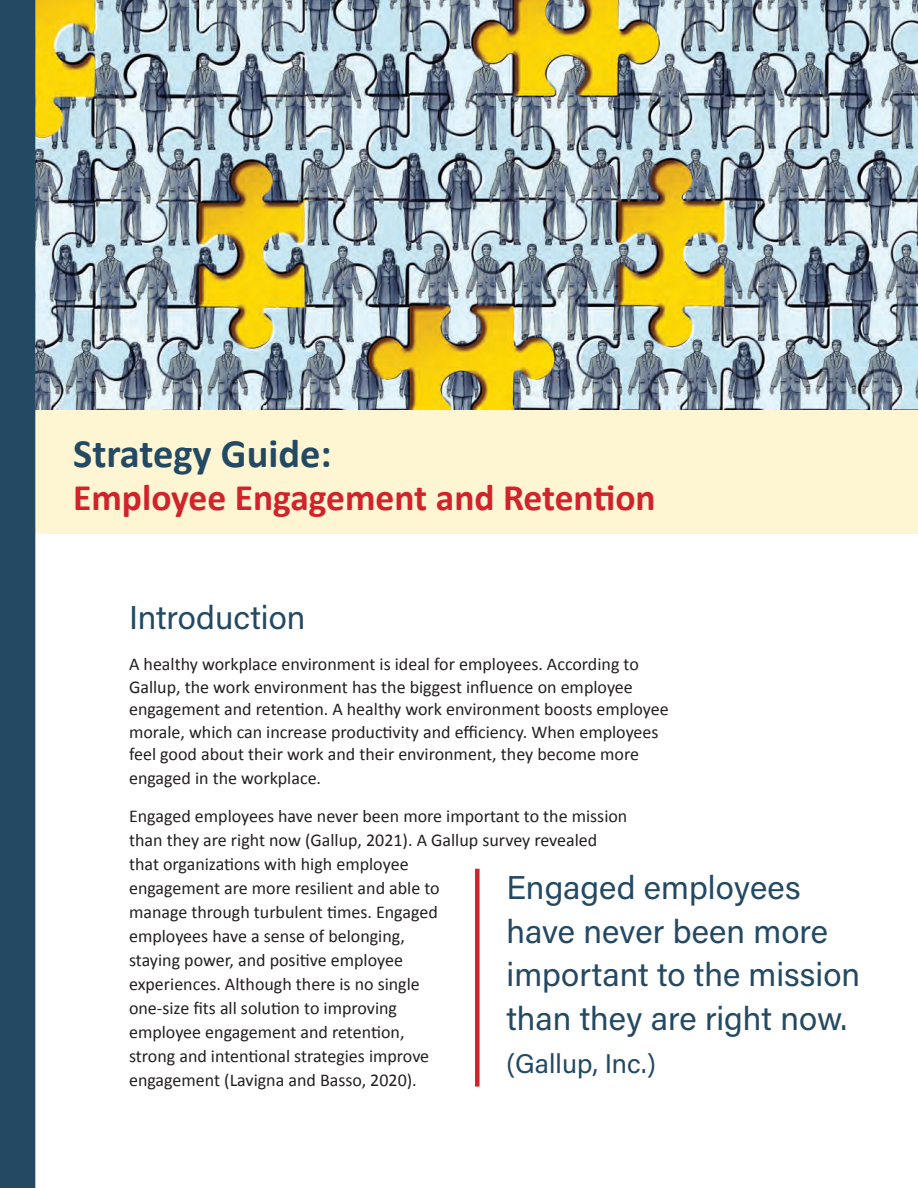
<style>
.page{position:relative;width:918px;height:1188px;background:#fff}
.page>*{position:absolute;margin:0;border:0;box-sizing:border-box;transform-origin:0 0}
.t1{font:700 40.5px "Calibri";color:#234963}
.t2{font:700 37.5px "Calibri";color:#d1232a}
.t3{font:33px/43.5px "Acumin Variable Concept";color:#234963}
.t4{font:27px "Acumin Variable Concept";color:#234963}
.t5{font:18px/24px "Calibri";color:#231f20}
</style>
<div class="page">
<div style="left:475px;top:869px;width:5px;height:218px;background:#d1232a"></div>
<div style="left:0;top:408px;width:918px;height:125px;background:#fef5d3"></div>
<img style="left:35px;top:0;width:883px;height:410px">
<div style="left:0;top:0;width:35px;height:1188px;background:#234963"></div>
<h1 class="t1" style="left:73px;top:427px;width:260px">Strategy Guide:</h1>
<h1 class="t2" style="left:73px;top:474px;width:584px">Employee Engagement and Retention</h1>
<h2 class="t3" style="left:129px;top:595px;width:178px">Introduction</h2>
<p class="t5" style="left:129px;top:653px;width:541px;line-height:22.8px">A healthy workplace environment is ideal for employees. According to Gallup, the work environment has the biggest influence on employee engagement and retention. A healthy work environment boosts employee morale, which can increase productivity and efficiency. When employees feel good about their work and their environment, they become more engaged in the workplace.</p>
<p class="t5" style="left:129px;top:804px;width:500px">Engaged employees have never been more important to the mission than they are right now (Gallup, 2021). A Gallup survey revealed that organizations with high employee<br>engagement are more resilient and able to<br>manage through turbulent times. Engaged<br>employees have a sense of belonging,<br>staying power, and positive employee<br>experiences. Although there is no single<br>one-size fits all solution to improving<br>employee engagement and retention,<br>strong and intentional strategies improve<br>engagement (Lavigna and Basso, 2020).</p>
<p class="t3" style="left:507px;top:865px;width:355px">Engaged employees have never been more important to the mission than they are right now.</p>
<p class="t4" style="left:507px;top:1046px;width:151px">(Gallup, Inc.)</p>
</div>
